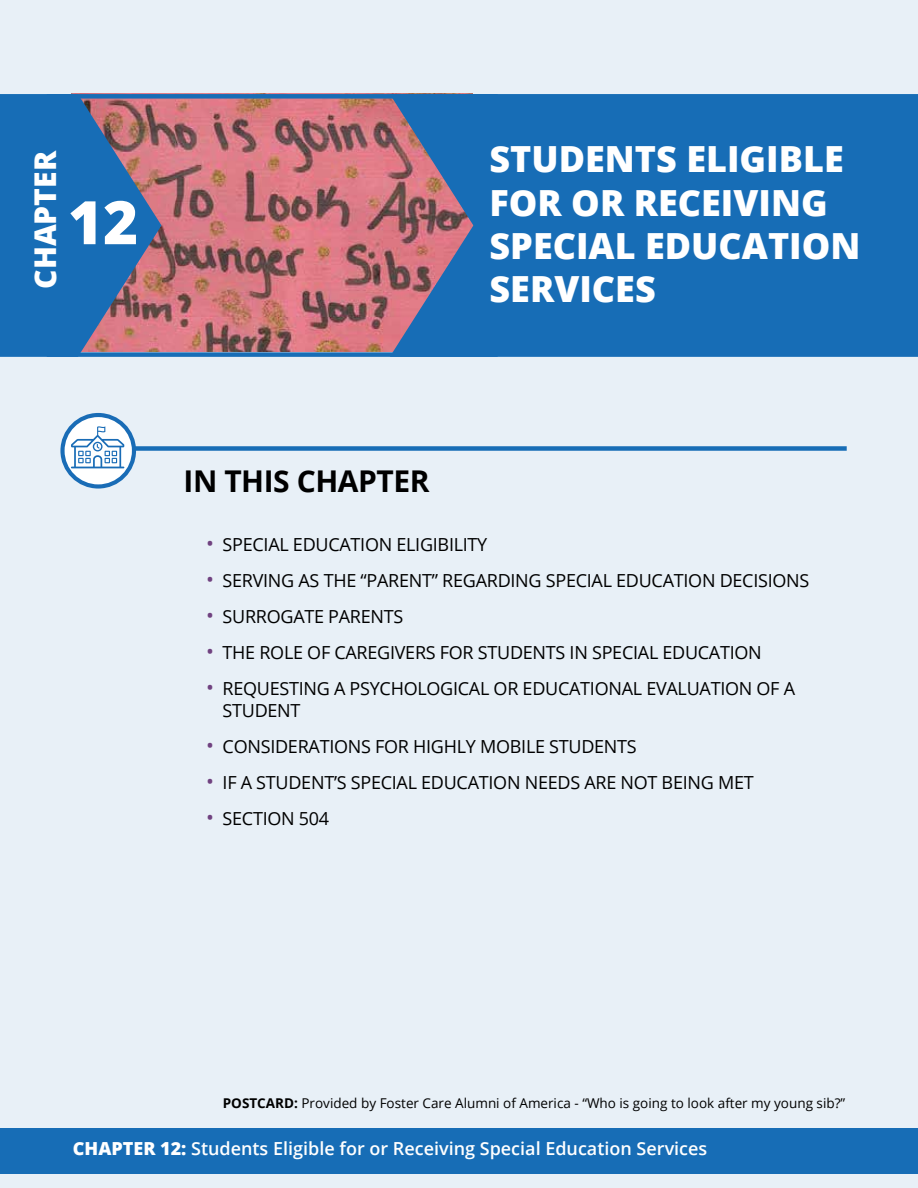
<style>
.page{position:relative;width:918px;height:1188px;background:#e8f0f7}
.page>*{position:absolute;margin:0;border:0;box-sizing:border-box;transform-origin:0 0}
.FCSS_Chapter_number{font:800 60px "Open Sans";color:#fff}
.FCSS_Chapter_header{font:800 36px/43.2px "Open Sans";color:#fff}
.t1{font:700 30px "Open Sans";letter-spacing:-.015em;color:#000}
.FCSS_Chapter_word_H2{font:800 30px "Open Sans";color:#fff}
.t2{font:18px/22.5px "Open Sans";letter-spacing:-.015em;color:#000}
.t3{font:600 18px "Open Sans";color:#fff}
.t4{font:13.5px "Open Sans";color:#000}
.s1{font-size:21px;color:#704280}
.s2{font-weight:700}
.s3{font-weight:800}
</style>
<div class="page">
<div style="left:0;top:1128px;width:918px;height:46px;background:#176db6"></div>
<img style="left:162px;top:99px;width:228px;height:252px">
<svg style="left:390px;top:94px;width:528px;height:263px;background:#246db0"></svg>
<svg style="left:0;top:94px;width:162px;height:263px;background:#416ea4"></svg>
<div style="left:47px;top:94px;width:451px;height:263px;border:4px solid #176db6"></div>
<div style="left:68px;top:446px;width:779px;height:5px;background:#176db6"></div>
<svg style="left:60px;top:413px;width:76px;height:76px"></svg>
<h2 class="FCSS_Chapter_word_H2" style="left:22px;top:289px;width:140px;rotate:-90deg">CHAPTER</h2>
<h2 class="FCSS_Chapter_number" style="left:68px;top:177px;width:72px">12</h2>
<h2 class="FCSS_Chapter_header" style="left:489px;top:136px;width:373px">STUDENTS ELIGIBLE<br>FOR OR RECEIVING<br>SPECIAL EDUCATION<br>SERVICES</h2>
<h1 class="t1" style="left:184px;top:460px;width:247px">IN THIS CHAPTER</h1>
<p class="t2" style="left:206px;top:533px;width:283px"><span class="s1">•</span> SPECIAL EDUCATION ELIGIBILITY</p>
<p class="t2" style="left:206px;top:569px;width:605px"><span class="s1">•</span> SERVING AS THE “PARENT” REGARDING SPECIAL EDUCATION DECISIONS</p>
<p class="t2" style="left:206px;top:605px;width:199px"><span class="s1">•</span> SURROGATE PARENTS</p>
<p class="t2" style="left:206px;top:641px;width:557px"><span class="s1">•</span> THE ROLE OF CAREGIVERS FOR STUDENTS IN SPECIAL EDUCATION</p>
<p class="t2" style="left:223px;top:677px;width:574px;text-indent:-16px"><span class="s1">•</span> REQUESTING A PSYCHOLOGICAL OR EDUCATIONAL EVALUATION OF A<br>STUDENT</p>
<p class="t2" style="left:206px;top:735px;width:432px"><span class="s1">•</span> CONSIDERATIONS FOR HIGHLY MOBILE STUDENTS</p>
<p class="t2" style="left:206px;top:771px;width:549px"><span class="s1">•</span> IF A STUDENT’S SPECIAL EDUCATION NEEDS ARE NOT BEING MET</p>
<p class="t2" style="left:206px;top:807px;width:125px"><span class="s1">•</span> SECTION 504</p>
<p class="t4" style="left:223px;top:1094px;width:624px"><span class="s2">POSTCARD:</span> Provided by Foster Care Alumni of America - “Who is going to look after my young sib?”</p>
<p class="t3" style="left:73px;top:1137px;width:636px"><span class="s3">CHAPTER 12:</span> Students Eligible for or Receiving Special Education Services</p>
</div>
